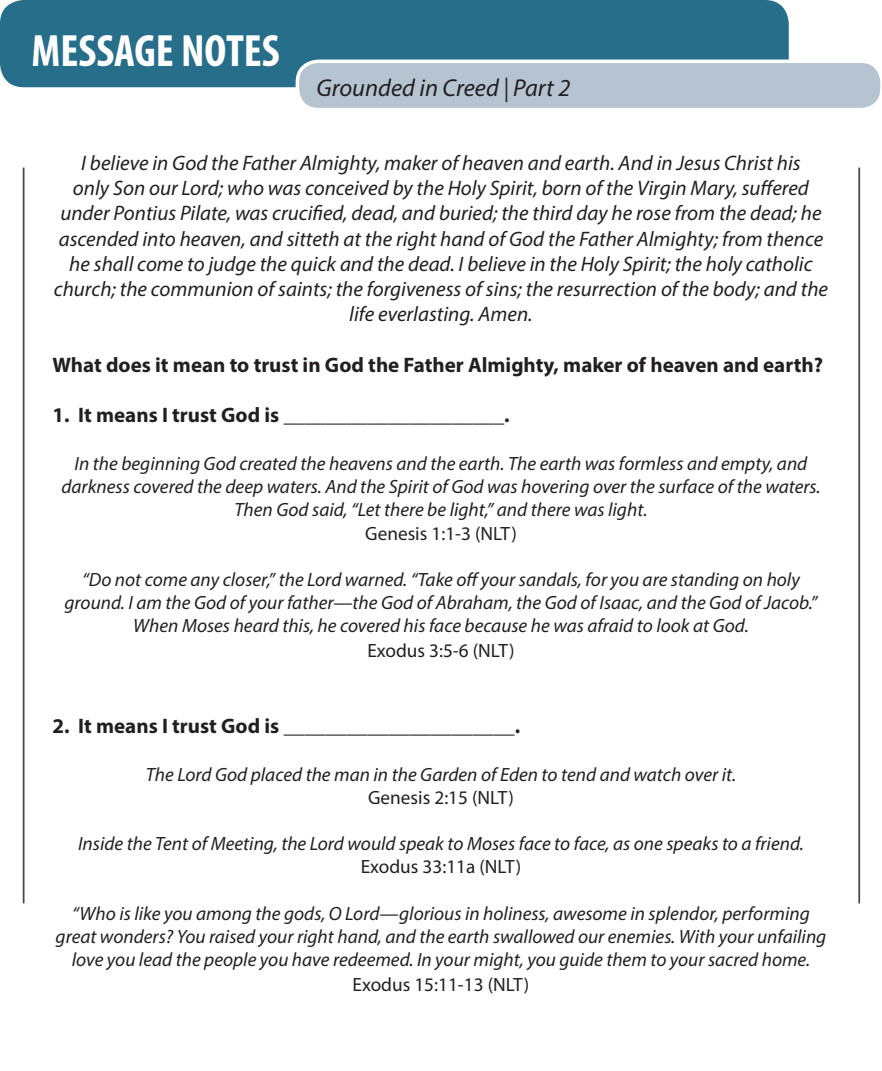
<style>
.page{position:relative;width:882px;height:1071px;background:#fff}
.page>*{position:absolute;margin:0;border:0;box-sizing:border-box;transform-origin:0 0}
.t1{font:700 condensed 45.5px "Myriad Pro";color:#fff}
.t2{font:italic 24.5px "Myriad Pro";color:#231f20}
.t3{font:italic 21px/25.2px "Myriad Pro";color:#231f20;text-align:center}
.t4{font:700 21px "Myriad Pro";color:#231f20}
.t5{font:italic 19.25px/23.1px "Myriad Pro";color:#231f20;text-align:center}
.t6{font:19.25px "Myriad Pro";color:#231f20}
</style>
<div class="page">
<div style="left:0;top:0;width:789px;height:87px;background:#276e8b;border-radius:24px"></div>
<svg style="left:296px;top:60px;width:585px;height:48px;background:#bbc8d4"></svg>
<hr style="left:23px;top:168px;width:1px;height:735px;background:#464647">
<hr style="left:858px;top:168px;width:2px;height:735px;background:#464647">
<p class="t1" style="left:32px;top:22px;width:250px">MESSAGE NOTES</p>
<p class="t2" style="left:317px;top:73px;width:255px">Grounded in Creed | Part 2</p>
<p class="t3" style="left:54px;top:150px;width:776px">I believe in God the Father Almighty, maker of heaven and earth. And in Jesus Christ his<br>only Son our Lord; who was conceived by the Holy Spirit, born of the Virgin Mary, suffered under Pontius Pilate, was crucified, dead, and buried; the third day he rose from the dead; he ascended into heaven, and sitteth at the right hand of God the Father Almighty; from thence he shall come to judge the quick and the dead. I believe in the Holy Spirit; the holy catholic church; the communion of saints; the forgiveness of sins; the resurrection of the body; and the life everlasting. Amen.</p>
<p class="t4" style="left:52px;top:351px;width:772px">What does it mean to trust in God the Father Almighty, maker of heaven and earth?</p>
<p class="t4" style="left:52px;top:401px;width:459px">1. It means I trust God is _____________________.</p>
<p class="t5" style="left:61px;top:452px;width:761px">In the beginning God created the heavens and the earth. The earth was formless and empty, and darkness covered the deep waters. And the Spirit of God was hovering over the surface of the waters.<br>Then God said, “Let there be light,” and there was light.</p>
<p class="t6" style="left:365px;top:521px;width:153px">Genesis 1:1-3 (NLT)</p>
<p class="t5" style="left:65px;top:567px;width:754px">“Do not come any closer,” the Lord warned. “Take off your sandals, for you are standing on holy ground. I am the God of your father—the God of Abraham, the God of Isaac, and the God of Jacob.”<br>When Moses heard this, he covered his face because he was afraid to look at God.</p>
<p class="t6" style="left:367px;top:639px;width:149px">Exodus 3:5-6 (NLT)</p>
<p class="t4" style="left:52px;top:712px;width:469px">2. It means I trust God is ______________________.</p>
<p class="t5" style="left:146px;top:763px;width:592px">The Lord God placed the man in the Garden of Eden to tend and watch over it.</p>
<p class="t6" style="left:368px;top:786px;width:147px">Genesis 2:15 (NLT)</p>
<p class="t5" style="left:78px;top:832px;width:727px">Inside the Tent of Meeting, the Lord would speak to Moses face to face, as one speaks to a friend.</p>
<p class="t6" style="left:361px;top:855px;width:162px">Exodus 33:11a (NLT)</p>
<p class="t5" style="left:56px;top:901px;width:772px">“Who is like you among the gods, O Lord—glorious in holiness, awesome in splendor, performing great wonders? You raised your right hand, and the earth swallowed our enemies. With your unfailing love you lead the people you have redeemed. In your might, you guide them to your sacred home.</p>
<p class="t6" style="left:353px;top:973px;width:178px">Exodus 15:11-13 (NLT)</p>
</div>
